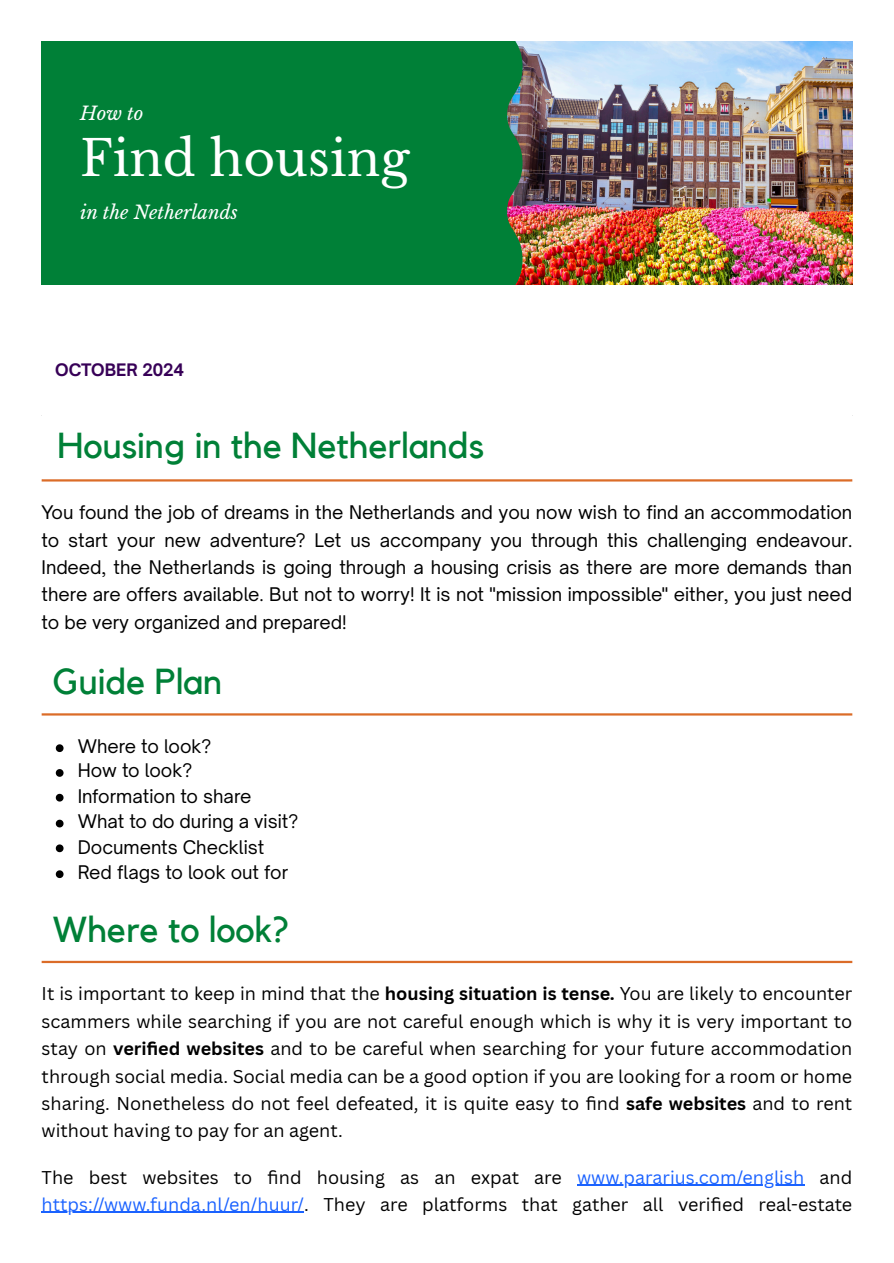
<style>
.page{position:relative;width:894px;height:1263px;background:#fff}
.page>*{position:absolute;margin:0;border:0;box-sizing:border-box;transform-origin:0 0}
.t1{font:48.75px "Libre Baskerville";color:#fff}
.t2{font:36px "Kollektif";color:#008037}
.t3{font:italic 18.45px "Libre Baskerville";color:#fff}
.t4{font:18px/27.5px "Canva Sans";color:#000;text-align:justify}
.t5{font:18px/27.6px "Open Sauce One";color:#000;text-align:justify}
.t6{font:700 16.5px "Open Sauce One";letter-spacing:-.005em;color:#370057}
.s1{font-weight:700}
.s2{color:#1a62ff}
</style>
<div class="page">
<hr style="left:577px;top:1185px;width:227px;height:1px;background:#1a62ff">
<hr style="left:42px;top:1212px;width:262px;height:1px;background:#1a62ff">
<img style="left:522px;top:42px;width:329px;height:243px">
<div style="left:42px;top:42px;width:480px;height:243px;background:#008037"></div>
<hr style="left:42px;top:479px;width:810px;height:3px;background:#db6c28">
<hr style="left:42px;top:713px;width:810px;height:3px;background:#db6c28">
<svg style="left:56px;top:744px;width:7px;height:8px"></svg>
<svg style="left:56px;top:769px;width:7px;height:8px"></svg>
<svg style="left:56px;top:794px;width:7px;height:7px"></svg>
<svg style="left:56px;top:820px;width:7px;height:7px"></svg>
<svg style="left:56px;top:844px;width:7px;height:8px"></svg>
<svg style="left:56px;top:870px;width:7px;height:8px"></svg>
<hr style="left:42px;top:961px;width:810px;height:2px;background:#db6c28">
<p class="t3" style="left:80px;top:102px;width:65px">How to</p>
<p class="t1" style="left:80px;top:129px;width:331px">Find housing</p>
<p class="t3" style="left:80px;top:201px;width:159px">in the Netherlands</p>
<p class="t6" style="left:55px;top:359px;width:130px">OCTOBER 2024</p>
<p class="t2" style="left:57px;top:429px;width:428px">Housing in the Netherlands</p>
<p class="t5" style="left:42px;top:498px;width:811px">You found the job of dreams in the Netherlands and you now wish to find an accommodation to start your new adventure? Let us accompany you through this challenging endeavour.<br>Indeed, the Netherlands is going through a housing crisis as there are more demands than there are offers available. But not to worry! It is not "mission impossible" either, you just need to be very organized and prepared!</p>
<p class="t2" style="left:53px;top:665px;width:171px">Guide Plan</p>
<p class="t5" style="left:78px;top:732px;width:135px">Where to look?</p>
<p class="t5" style="left:78px;top:757px;width:116px">How to look?</p>
<p class="t5" style="left:78px;top:783px;width:175px">Information to share</p>
<p class="t5" style="left:78px;top:807px;width:222px">What to do during a visit?</p>
<p class="t5" style="left:78px;top:833px;width:188px">Documents Checklist</p>
<p class="t5" style="left:78px;top:858px;width:212px">Red flags to look out for</p>
<p class="t2" style="left:53px;top:913px;width:238px">Where to look?</p>
<p class="t4" style="left:42px;top:979px;width:812px">It is important to keep in mind that the <span class="s1">housing situation is tense.</span> You are likely to encounter scammers while searching if you are not careful enough which is why it is very important to stay on <span class="s1">verified websites</span> and to be careful when searching for your future accommodation through social media. Social media can be a good option if you are looking for a room or home sharing. Nonetheless do not feel defeated, it is quite easy to fi nd <span class="s1">safe websites</span> and to rent without having to pay for an agent.</p>
<p class="t4" style="left:42px;top:1163px;width:811px;line-height:27px">The best websites to fi nd housing as an expat are <span class="s2">www.pararius.com/english</span> and <span class="s2">https://www.funda.nl/en/huur/</span>. They are platforms that gather all verifi ed real-estate</p>
</div>
